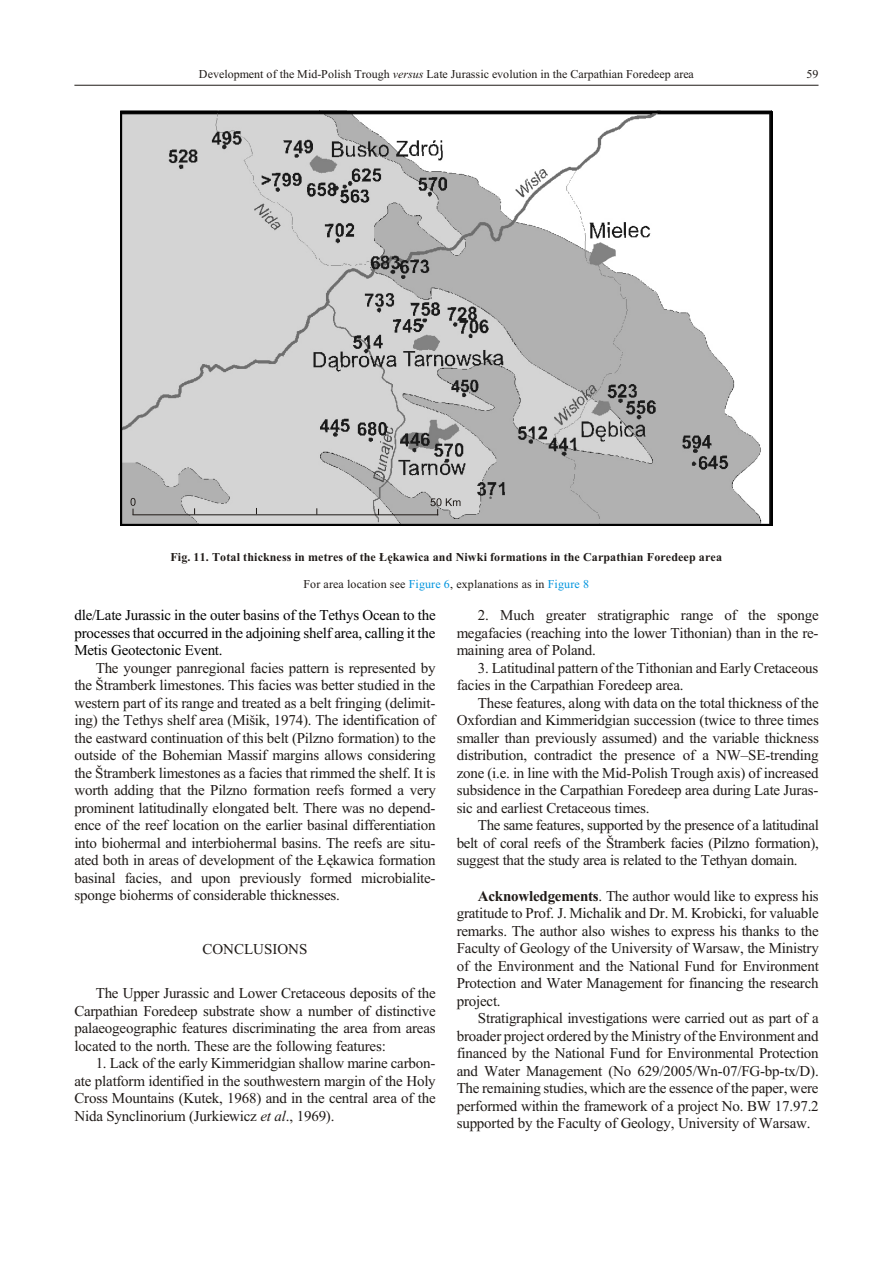
<style>
.page{position:relative;width:894px;height:1263px;background:#fff}
.page>*{position:absolute;margin:0;border:0;box-sizing:border-box;transform-origin:0 0}
.t1{font:15px/17.5px "Times New Roman";letter-spacing:-.015em;color:#1f1a17;text-align:justify}
.t2{font:15px/17.5px "Times New Roman";letter-spacing:-.01em;color:#000;text-align:justify}
.t3{font:15px "Times New Roman";letter-spacing:.005em;color:#1f1a17}
.t4{font:12px "Times New Roman";letter-spacing:.005em;color:#1f1a17}
.t5{font:700 12px "Times New Roman";letter-spacing:.01em;color:#1f1a17}
.s1{font-style:italic}
.s2{color:#0094de}
.s3{font-weight:700}
</style>
<div class="page">
<hr style="left:74px;top:85px;width:745px;height:1px;background:#1f1a17">
<img style="left:120px;top:111px;width:653px;height:415px">
<hr style="left:133px;top:514px;width:305px;height:1px;background:#1f1a17">
<svg style="left:131px;top:498px;width:5px;height:17px"></svg>
<svg style="left:430px;top:498px;width:31px;height:17px"></svg>
<p class="t4" style="left:199px;top:70px;width:497px">Development of the Mid-Polish Trough <span class="s1">versus</span> Late Jurassic evolution in the Carpathian Foredeep area</p>
<p class="t4" style="left:806px;top:70px;width:14px">59</p>
<p class="t5" style="left:170px;top:553px;width:553px">Fig. 11. Total thick ness in metres of the £êkawica and Niwki for ma tions in the Carpathian Foredeep area</p>
<p class="t4" style="left:303px;top:579px;width:287px">For area lo ca tion see <span class="s2">Fig ure 6</span>, ex pla na tions as in <span class="s2">Fig ure 8</span></p>
<p class="t2" style="left:74px;top:608px;width:363px">dle/Late Ju ras sic in the outer bas ins of the Tethys Ocean to the pro cesses that occurred in the ad join ing shelf area, call ing it the Me tis Geotectonic Event.</p>
<p class="t1" style="left:74px;top:661px;width:363px;text-indent:21px">The youn ger panregional fa cies pat tern is repre sented by the Štramberk lime stones. This fa cies was better stud ied in the western part of its range and treated as a belt fring ing (delimit&shy;ing) the Tethys shelf area (Mišik, 1974). The iden ti fi ca tion of the eastward con tin u a tion of this belt (Pilzno for ma tion) to the out side of the Bo he mian Mas sif mar gins al lows con sid er ing the Štramberk lime stones as a fa cies that rimmed the shelf. It is worth add ing that the Pilzno for ma tion reefs formed a very prom i nent lat i tu di nally elon gated belt. There was no de pend - ence of the reef loca tion on the ear lier basinal differ en ti a tion into biohermal and interbiohermal bas ins. The reefs are sit u - ated both in ar eas of de vel op ment of the £êkawica for ma tion basinal fa cies, and upon previ ously formed micro bialite&shy;sponge bioherms of con sid er able thick nesses.</p>
<p class="t3" style="left:202px;top:944px;width:107px">CONCLUSIONS</p>
<p class="t1" style="left:74px;top:986px;width:363px;text-indent:21px">The Up per Ju ras sic and Lower Creta ceous de pos its of the Carpathian Foredeep sub strate show a number of dis tinc tive palaeogeographic fea tures dis crim i nat ing the area from ar eas lo cated to the north. These are the fol low ing features:</p>
<p class="t1" style="left:74px;top:1056px;width:363px;text-indent:21px">1. Lack of the early Kimmeridgian shallow ma rine car bon - ate platform iden tified in the south western mar gin of the Holy Cross Moun tains (Kutek, 1968) and in the cen tral area of the Nida Synclinorium (Jurkiewicz <span class="s1">et al</span>., 1969).</p>
<p class="t1" style="left:457px;top:608px;width:364px;text-indent:21px">2. Much greater strati graphic range of the sponge megafacies (reach ing into the lower Tithonian) than in the re - main ing area of Po land.</p>
<p class="t1" style="left:457px;top:661px;width:363px;text-indent:21px">3. Lat i tu di nal pat tern of the Tithonian and Early Cre ta ceous fa cies in the Carpathian Foredeep area.</p>
<p class="t1" style="left:457px;top:696px;width:364px;text-indent:21px">These features, along with data on the to tal thick ness of the Oxfordian and Kimmeridgian suc ces sion (twice to three times smaller than pre vi ously as sumed) and the variable thick ness dis tri bu tion, con tra dict the pres ence of a NW–SE-trending zone (i.e. in line with the Mid-Pol ish Trough axis) of in creased sub si dence in the Carpathian Foredeep area dur ing Late Ju ras - sic and earliest Cretaceous times.</p>
<p class="t1" style="left:457px;top:818px;width:364px;text-indent:21px">The same features, sup ported by the presence of a lat i tu di nal belt of coral reefs of the Štramberk fa cies (Pilzno for ma tion), suggest that the study area is re lated to the Tethyan do main.</p>
<p class="t1" style="left:457px;top:888px;width:364px;text-indent:21px"><span class="s3">Ac knowl edge ments</span>. The au thor would like to ex press his grati tude to Prof. J. Michalik and Dr. M. Krobicki, for valu able re marks. The au thor also wishes to ex press his thanks to the Faculty of Geol ogy of the Univer sity of War saw, the Min is try of the En vi ron ment and the Na tional Fund for En vi ron ment Pro tec tion and Wa ter Man age ment for fi nanc ing the research project.</p>
<p class="t1" style="left:457px;top:1011px;width:364px;text-indent:21px">Strati graphi cal in ves ti ga tions were car ried out as part of a broader pro ject or dered by the Min is try of the En vi ron ment and fi nanced by the Na tional Fund for En vi ron men tal Pro tec tion and Wa ter Man age ment (No 629/2005/Wn-07/FG-bp-tx/D).<br>The re main ing studies, which are the es sence of the pa per, were per formed within the frame work of a pro ject No. BW 17.97.2 sup ported by the Fac ulty of Geol ogy, Univer sity of War saw.</p>
</div>
